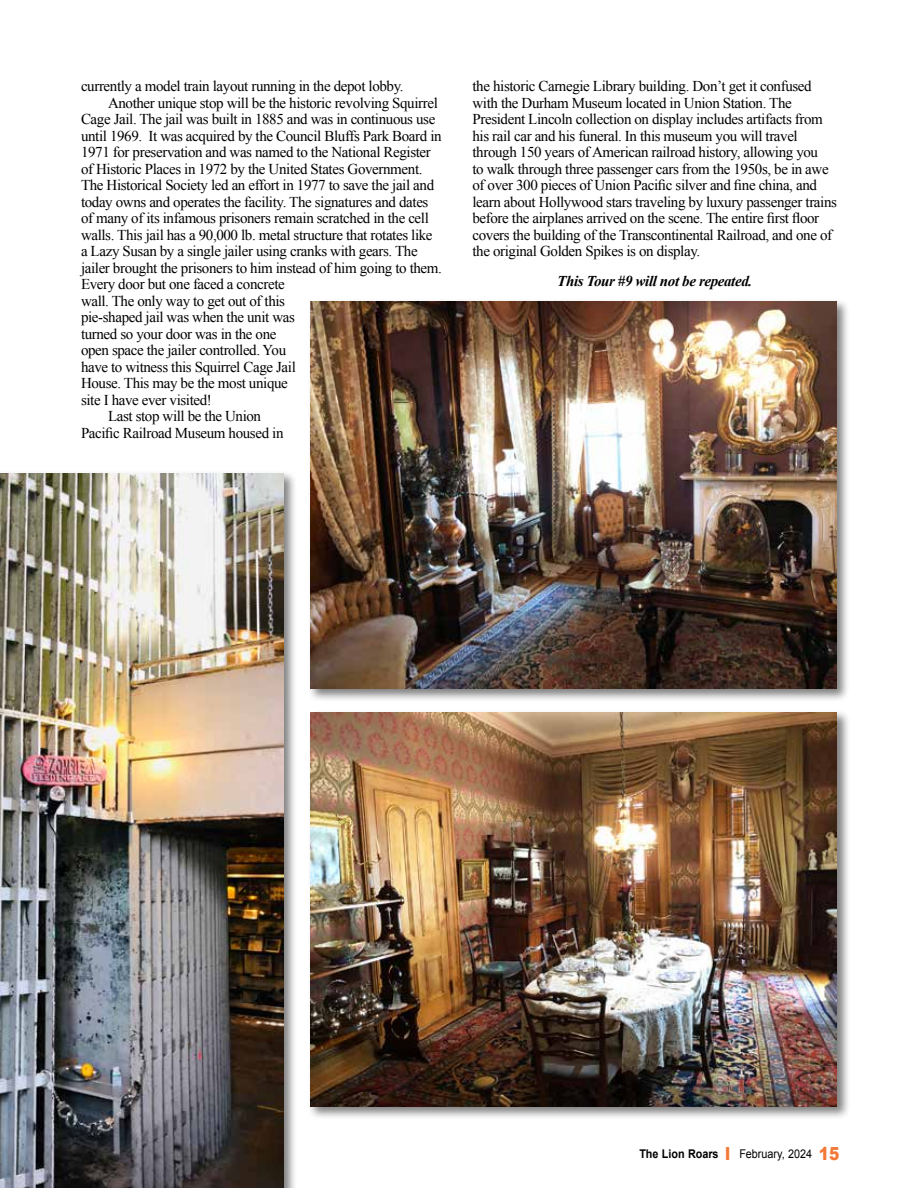
<style>
.page{position:relative;width:918px;height:1188px;background:#fff}
.page>*{position:absolute;margin:0;border:0;box-sizing:border-box;transform-origin:0 0}
.t1{font:15px/16.5px "Times New Roman";letter-spacing:-.025em;color:#000}
.t2{font:italic 700 15px "Times New Roman";letter-spacing:-.025em;color:#000}
.t3{font:12px "Arial";color:#000;scale:.9 1}
.s1{font-weight:700}
.s2{font-weight:900;font-size:18px;color:#f47836}
</style>
<div class="page">
<div style="left:307px;top:298px;width:544px;height:404px;background:#000;opacity:.5"></div>
<img style="left:310px;top:301px;width:527px;height:387px">
<div style="left:308px;top:709px;width:542px;height:412px;background:#000;opacity:.5"></div>
<img style="left:310px;top:712px;width:527px;height:395px">
<div style="left:0;top:470px;width:297px;height:718px;background:#000;opacity:.5"></div>
<img style="left:0;top:473px;width:284px;height:715px">
<p class="t1" style="left:81px;top:78px;width:324px">currently a model train layout running in the depot lobby.</p>
<p class="t1" style="left:108px;top:94px;width:331px">Another unique stop will be the historic revolving Squirrel</p>
<p class="t1" style="left:81px;top:111px;width:356px">Cage Jail. The jail was built in 1885 and was in continuous use</p>
<p class="t1" style="left:81px;top:127px;width:362px">until 1969. It was acquired by the Council Bluffs Park Board in</p>
<p class="t1" style="left:81px;top:144px;width:351px">1971 for preservation and was named to the National Register</p>
<p class="t1" style="left:81px;top:160px;width:343px">of Historic Places in 1972 by the United States Government.</p>
<p class="t1" style="left:81px;top:177px;width:355px">The Historical Society led an effort in 1977 to save the jail and</p>
<p class="t1" style="left:81px;top:193px;width:349px">today owns and operates the facility. The signatures and dates</p>
<p class="t1" style="left:81px;top:210px;width:349px">of many of its infamous prisoners remain scratched in the cell</p>
<p class="t1" style="left:81px;top:226px;width:353px">walls. This jail has a 90,000 lb. metal structure that rotates like</p>
<p class="t1" style="left:81px;top:243px;width:338px">a Lazy Susan by a single jailer using cranks with gears. The</p>
<p class="t1" style="left:81px;top:259px;width:362px">jailer brought the prisoners to him instead of him going to them.</p>
<p class="t1" style="left:81px;top:276px;width:205px">Every door but one faced a concrete</p>
<p class="t1" style="left:81px;top:292px;width:206px">wall. The only way to get out of this</p>
<p class="t1" style="left:81px;top:309px;width:215px">pie-shaped jail was when the unit was</p>
<p class="t1" style="left:81px;top:325px;width:197px">turned so your door was in the one</p>
<p class="t1" style="left:81px;top:342px;width:207px">open space the jailer controlled. You</p>
<p class="t1" style="left:81px;top:358px;width:216px">have to witness this Squirrel Cage Jail</p>
<p class="t1" style="left:81px;top:375px;width:208px">House. This may be the most unique</p>
<p class="t1" style="left:81px;top:391px;width:132px">site I have ever visited!</p>
<p class="t1" style="left:108px;top:408px;width:155px">Last stop will be the Union</p>
<p class="t1" style="left:81px;top:424px;width:204px">Pacific Railroad Museum housed in</p>
<p class="t1" style="left:472px;top:78px;width:366px">the historic Carnegie Library building. Don’t get it confused with the Durham Museum located in Union Station. The President Lincoln collection on display includes artifacts from his rail car and his funeral. In this museum you will travel through 150 years of American railroad history, allowing you<br>to walk through three passenger cars from the 1950s, be in awe of over 300 pieces of Union Pacific silver and fine china, and learn about Hollywood stars traveling by luxury passenger trains before the airplanes arrived on the scene. The entire first floor covers the building of the Transcontinental Railroad, and one of the original Golden Spikes is on display.</p>
<p class="t2" style="left:557px;top:270px;width:197px">This Tour #9 will not be repeated.</p>
<p class="t3" style="left:639px;top:1146px;width:224px"><span class="s1">The Lion Roars</span> <span class="s2">l</span> February, 2024 <span class="s2">15</span></p>
</div>
